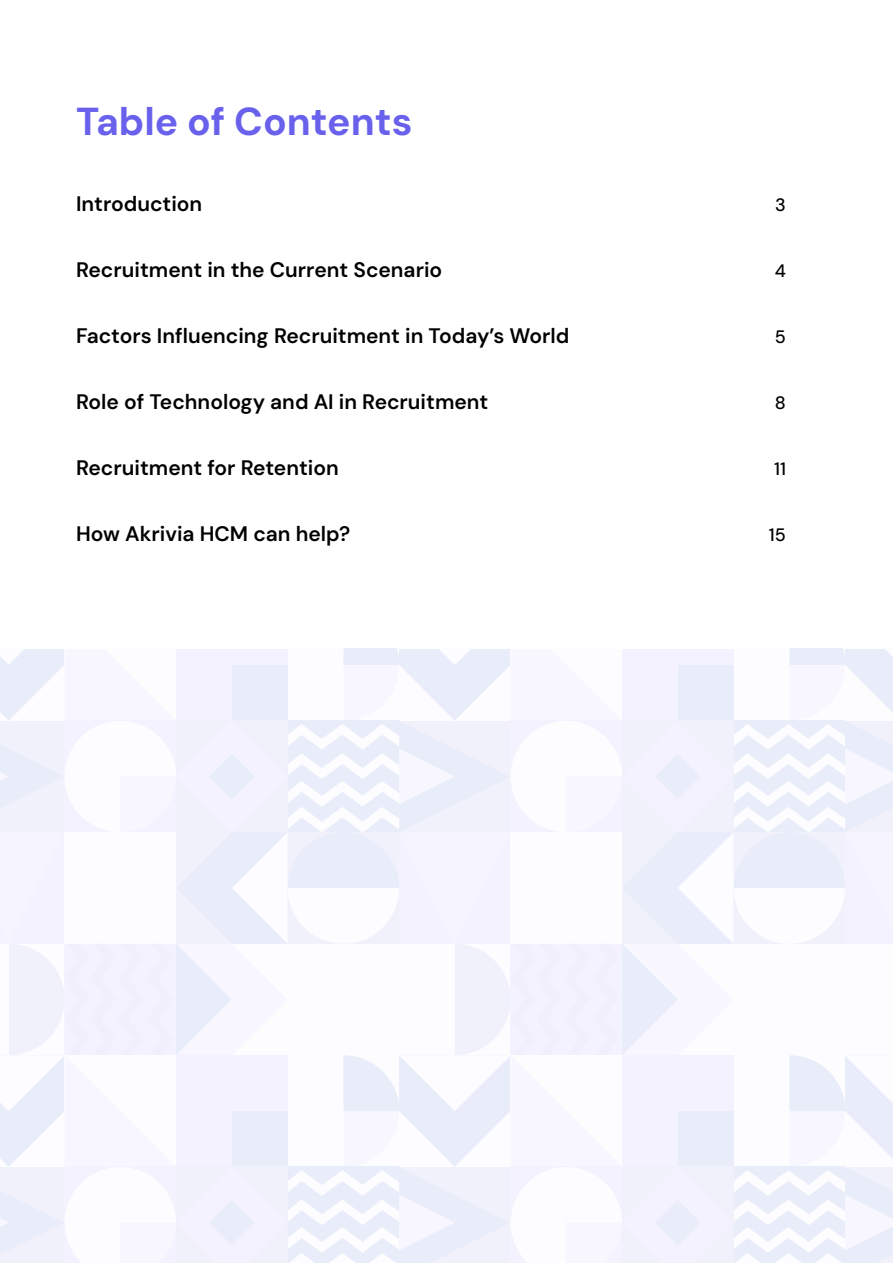
<style>
.page{position:relative;width:893px;height:1263px;background:#fff}
.page>*{position:absolute;margin:0;border:0;box-sizing:border-box;transform-origin:0 0}
.t1{font:700 39px "DM Sans";color:#6960ec}
.t2{font:600 21px "DM Sans";color:#000}
.t3{font:500 18px "DM Sans";color:#000}
</style>
<div class="page">
<svg style="left:0;top:649px;width:893px;height:614px"></svg>
<h1 class="t1" style="left:76px;top:97px;width:338px">Table of Contents</h1>
<p class="t2" style="left:76px;top:191px;width:128px">Introduction</p>
<p class="t3" style="left:775px;top:194px;width:12px">3</p>
<p class="t2" style="left:76px;top:257px;width:368px">Recruitment in the Current Scenario</p>
<p class="t3" style="left:775px;top:260px;width:13px">4</p>
<p class="t2" style="left:76px;top:323px;width:495px">Factors Influencing Recruitment in Today’s World</p>
<p class="t3" style="left:775px;top:326px;width:13px">5</p>
<p class="t2" style="left:76px;top:388px;width:414px">Role of Technology and AI in Recruitment</p>
<p class="t3" style="left:775px;top:391px;width:13px">8</p>
<p class="t2" style="left:76px;top:454px;width:264px">Recruitment for Retention</p>
<p class="t3" style="left:774px;top:457px;width:13px">11</p>
<p class="t2" style="left:76px;top:520px;width:276px">How Akrivia HCM can help?</p>
<p class="t3" style="left:769px;top:523px;width:18px">15</p>
</div>
